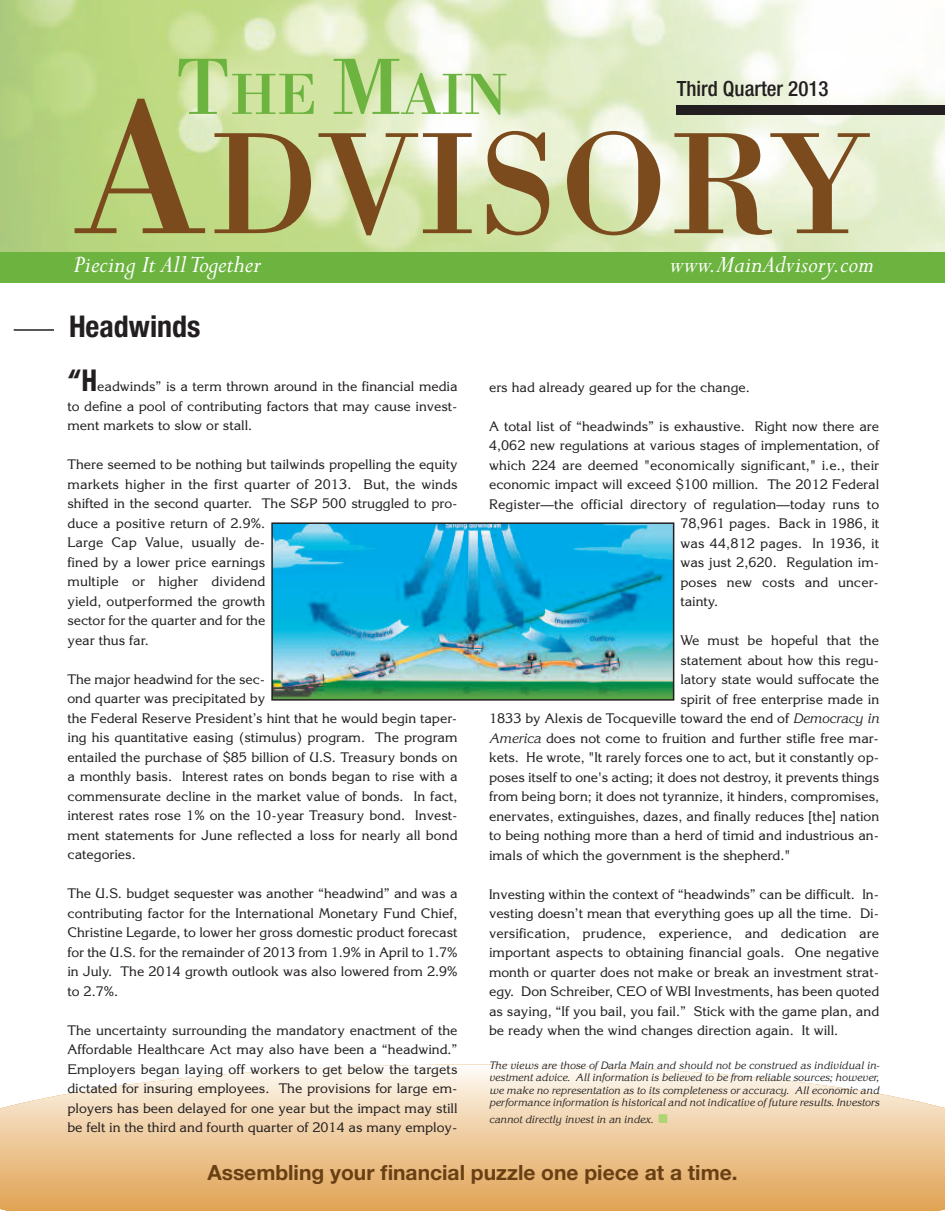
<style>
.page{position:relative;width:945px;height:1215px;background:#fff}
.page>*{position:absolute;margin:0;border:0;box-sizing:border-box;transform-origin:0 0}
.t1{font:149.55px "Bodoni";color:#7b4b1d}
.t2{font:60px "Bodoni";color:#6cb43f}
.t3{font:700 condensed 30px "Helvetica Neue";color:#231f20}
.t4{font:italic 27px "Perpetua";color:#fff}
.t5{font:700 21px "Helvetica Neue";color:#694014}
.t6{font:500 condensed 21px "Helvetica Neue";color:#231f20}
.t7{font:13.5px/19.5px "Korinna";color:#231f20;text-align:justify}
.t8{font:italic 10.5px/12.6px "Korinna";color:#231f20;text-align:justify}
.s1{font-size:82.5px}
.s2{font-size:196.8px}
.s3{font-family:"Futura";font-weight:700;font-stretch:condensed;font-size:28.5px}
.s4{font-style:italic}
.s5{color:#aed475}
</style>
<div class="page">
<img style="left:0;top:0;width:945px;height:252px">
<div style="left:0;top:252px;width:945px;height:31px;background:#6cb43f"></div>
<div style="left:676px;top:105px;width:269px;height:9px;background:#231f20"></div>
<hr style="left:14px;top:329px;width:40px;height:2px;background:#231f20">
<svg style="left:0;top:1064px;width:945px;height:147px;background:#efcea3"></svg>
<img style="left:274px;top:525px;width:397px;height:173px">
<div style="left:271px;top:522px;width:403px;height:179px;border:2px solid #231f20"></div>
<h2 class="t2" style="left:175px;top:58px;width:334px"><span class="s1">T</span>HE <span class="s1">M</span>AIN</h2>
<h3 class="t6" style="left:677px;top:81px;width:153px">Third Quarter 2013</h3>
<h1 class="t1" style="left:74px;top:94px;width:797px"><span class="s2">A</span>DVISORY</h1>
<h3 class="t4" style="left:74px;top:255px;width:189px">Piecing It AllTogether</h3>
<h3 class="t4" style="left:670px;top:255px;width:205px">www.MainAdvisory.com</h3>
<h3 class="t3" style="left:69px;top:316px;width:133px">Headwinds</h3>
<p class="t7" style="left:67px;top:377px;width:392px"><span class="s3">“H</span>eadwinds” is a term thrown around in the financial media to define a pool of contributing factors that may cause invest&shy;ment markets to slow or stall.</p>
<p class="t7" style="left:67px;top:455px;width:392px;text-align:left">There seemed to be nothing but tailwinds propelling the equity markets higher in the first quarter of 2013. But, the winds shifted in the second quarter. The S&amp;P 500 struggled to pro&shy;duce a positive return of 2.9%.<br>Large Cap Value, usually de-<br>fined by a lower price earnings<br>multiple or higher dividend<br>yield, outperformed the growth<br>sector for the quarter and for the<br>year thus far.</p>
<p class="t7" style="left:67px;top:670px;width:392px;text-align:left">The major headwind for the sec-<br>ond quarter was precipitated by<br>the Federal Reserve President’s hint that he would begin taper&shy;ing his quantitative easing (stimulus) program. The program entailed the purchase of $85 billion of U.S. Treasury bonds on a monthly basis. Interest rates on bonds began to rise with a commensurate decline in the market value of bonds. In fact, interest rates rose 1% on the 10-year Treasury bond. Invest&shy;ment statements for June reflected a loss for nearly all bond categories.</p>
<p class="t7" style="left:67px;top:884px;width:392px">The U.S. budget sequester was another “headwind” and was a contributing factor for the International Monetary Fund Chief, Christine Legarde, to lower her gross domestic product forecast for the U.S. for the remainder of 2013 from 1.9% in April to 1.7% in July. The 2014 growth outlook was also lowered from 2.9% to 2.7%.</p>
<p class="t7" style="left:67px;top:1021px;width:392px">The uncertainty surrounding the mandatory enactment of the Affordable Healthcare Act may also have been a “headwind.” Employers began laying off workers to get below the targets dictated for insuring employees. The provisions for large em&shy;ployers has been delayed for one year but the impact may still be felt in the third and fourth quarter of 2014 as many employ-</p>
<p class="t7" style="left:489px;top:377px;width:262px">ers had already geared up for the change.</p>
<p class="t7" style="left:489px;top:416px;width:392px">A total list of “headwinds” is exhaustive. Right now there are</p>
<p class="t7" style="left:489px;top:436px;width:392px">4,062 new regulations at various stages of implementation, of</p>
<p class="t7" style="left:489px;top:455px;width:392px">which 224 are deemed "economically significant," i.e., their</p>
<p class="t7" style="left:489px;top:475px;width:392px">economic impact will exceed $100 million. The 2012 Federal</p>
<p class="t7" style="left:489px;top:494px;width:392px">Register—the official directory of regulation—today runs to</p>
<p class="t7" style="left:680px;top:514px;width:200px">78,961 pages. Back in 1986, it</p>
<p class="t7" style="left:680px;top:533px;width:200px">was 44,812 pages. In 1936, it</p>
<p class="t7" style="left:680px;top:553px;width:200px">was just 2,620. Regulation im-</p>
<p class="t7" style="left:680px;top:572px;width:200px">poses new costs and uncer-</p>
<p class="t7" style="left:680px;top:592px;width:39px">tainty.</p>
<p class="t7" style="left:680px;top:631px;width:200px">We must be hopeful that the</p>
<p class="t7" style="left:680px;top:650px;width:200px">statement about how this regu-</p>
<p class="t7" style="left:680px;top:670px;width:200px">latory state would suffocate the</p>
<p class="t7" style="left:680px;top:689px;width:200px">spirit of free enterprise made in</p>
<p class="t7" style="left:489px;top:709px;width:392px">1833 by Alexis de Tocqueville toward the end of <span class="s4">Democracy in</span></p>
<p class="t7" style="left:489px;top:728px;width:391px"><span class="s4">America</span> does not come to fruition and further stifle free mar-</p>
<p class="t7" style="left:489px;top:748px;width:392px">kets. He wrote, "It rarely forces one to act, but it constantly op-</p>
<p class="t7" style="left:489px;top:767px;width:392px">poses itself to one's acting; it does not destroy, it prevents things</p>
<p class="t7" style="left:489px;top:787px;width:392px">from being born; it does not tyrannize, it hinders, compromises,</p>
<p class="t7" style="left:489px;top:806px;width:392px">enervates, extinguishes, dazes, and finally reduces [the] nation</p>
<p class="t7" style="left:489px;top:826px;width:392px">to being nothing more than a herd of timid and industrious an-</p>
<p class="t7" style="left:489px;top:845px;width:303px">imals of which the government is the shepherd."</p>
<p class="t7" style="left:489px;top:884px;width:392px">Investing within the context of “headwinds” can be difficult. In&shy;vesting doesn’t mean that everything goes up all the time. Di&shy;versification, prudence, experience, and dedication are important aspects to obtaining financial goals. One negative month or quarter does not make or break an investment strat&shy;egy. Don Schreiber, CEO of WBI Investments, has been quoted as saying, “If you bail, you fail.” Stick with the game plan, and be ready when the wind changes direction again. It will.</p>
<p class="t8" style="left:489px;top:1059px;width:392px">The views are those of Darla Main and should not be construed as individual in&shy;vestment advice. All information is believed to be from reliable sources; however, we make no representation as to its completeness or accuracy. All economic and performance information is historical and not indicative of future results. Investors</p>
<p class="t8" style="left:489px;top:1113px;width:181px">cannot directly invest in an index. <span class="s5">■</span></p>
<h3 class="t5" style="left:207px;top:1156px;width:532px">Assembling your financial puzzle one piece at a time.</h3>
</div>
